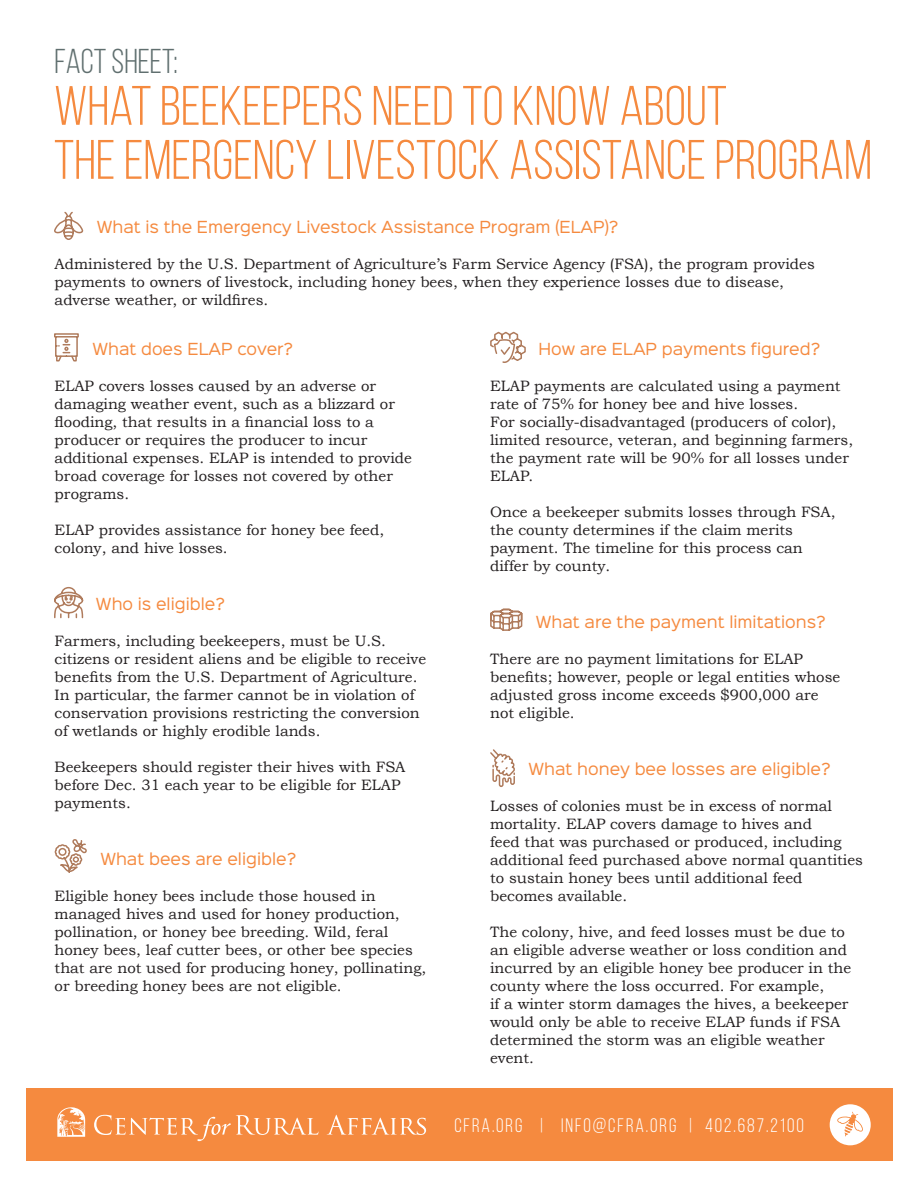
<style>
.page{position:relative;width:918px;height:1188px;background:#fff}
.page>*{position:absolute;margin:0;border:0;box-sizing:border-box;transform-origin:0 0}
.t1{font:55.5px/54px "Bebas Neue";color:#f58a3f}
.t2{font:34.5px "Bebas Neue";color:#606f6f}
.t3{font:19.5px "Bebas Neue";letter-spacing:.1em;color:#fff}
.t4{font:15px/18px "Bookman Old Style";color:#231f20}
.t5{font:15px "Sinkin Sans 400";color:#f58a3f}
</style>
<div class="page">
<div style="left:26px;top:1089px;width:866px;height:72px;background:#f58a3f"></div>
<svg style="left:94px;top:1115px;width:224px;height:26px"></svg>
<svg style="left:327px;top:1115px;width:99px;height:20px"></svg>
<svg style="left:57px;top:1107px;width:28px;height:30px"></svg>
<div style="left:830px;top:1104px;width:41px;height:41px;background:#fff;border-radius:50%"></div>
<svg style="left:837px;top:1112px;width:26px;height:25px"></svg>
<svg style="left:54px;top:211px;width:30px;height:29px"></svg>
<svg style="left:54px;top:333px;width:25px;height:29px"></svg>
<svg style="left:54px;top:586px;width:30px;height:33px"></svg>
<svg style="left:54px;top:839px;width:33px;height:34px"></svg>
<svg style="left:490px;top:331px;width:36px;height:32px"></svg>
<svg style="left:490px;top:749px;width:25px;height:38px"></svg>
<svg style="left:490px;top:608px;width:33px;height:23px"></svg>
<h2 class="t2" style="left:55px;top:42px;width:125px">FACT SHEET:</h2>
<h1 class="t1" style="left:54px;top:78px;width:820px">WHAT BEEKEEPERS NEED TO KNOW ABOUT<br>THE EMERGENCY LIVESTOCK ASSISTANCE PROGRAM</h1>
<p class="t5" style="left:97px;top:214px;width:523px">What is the Emergency Livestock Assistance Program (ELAP)?</p>
<p class="t4" style="left:55px;top:254px;width:762px">Administered by the U.S. Department of Agriculture’s Farm Service Agency (FSA), the program provides payments to owners of livestock, including honey bees, when they experience losses due to disease, adverse weather, or wildfires.</p>
<p class="t5" style="left:92px;top:336px;width:202px">What does ELAP cover?</p>
<p class="t4" style="left:55px;top:376px;width:359px">ELAP covers losses caused by an adverse or damaging weather event, such as a blizzard or flooding, that results in a financial loss to a producer or requires the producer to incur additional expenses. ELAP is intended to provide broad coverage for losses not covered by other programs.</p>
<p class="t4" style="left:55px;top:520px;width:331px">ELAP provides assistance for honey bee feed, colony, and hive losses.</p>
<p class="t5" style="left:539px;top:336px;width:283px">How are ELAP payments figured?</p>
<p class="t4" style="left:490px;top:376px;width:365px">ELAP payments are calculated using a payment rate of 75% for honey bee and hive losses.<br>For socially-disadvantaged (producers of color), limited resource, veteran, and beginning farmers, the payment rate will be 90% for all losses under ELAP.</p>
<p class="t4" style="left:490px;top:502px;width:347px">Once a beekeeper submits losses through FSA, the county determines if the claim merits payment. The timeline for this process can differ by county.</p>
<p class="t5" style="left:96px;top:591px;width:130px">Who is eligible?</p>
<p class="t4" style="left:55px;top:631px;width:373px">Farmers, including beekeepers, must be U.S. citizens or resident aliens and be eligible to receive benefits from the U.S. Department of Agriculture.<br>In particular, the farmer cannot be in violation of conservation provisions restricting the conversion of wetlands or highly erodible lands.</p>
<p class="t4" style="left:55px;top:757px;width:352px">Beekeepers should register their hives with FSA before Dec. 31 each year to be eligible for ELAP payments.</p>
<p class="t5" style="left:100px;top:846px;width:197px">What bees are eligible?</p>
<p class="t4" style="left:55px;top:886px;width:373px">Eligible honey bees include those housed in managed hives and used for honey production, pollination, or honey bee breeding. Wild, feral honey bees, leaf cutter bees, or other bee species that are not used for producing honey, pollinating, or breeding honey bees are not eligible.</p>
<p class="t5" style="left:536px;top:609px;width:292px">What are the payment limitations?</p>
<p class="t4" style="left:490px;top:649px;width:352px">There are no payment limitations for ELAP benefits; however, people or legal entities whose adjusted gross income exceeds $900,000 are not eligible.</p>
<p class="t5" style="left:529px;top:756px;width:304px">What honey bee losses are eligible?</p>
<p class="t4" style="left:490px;top:796px;width:374px">Losses of colonies must be in excess of normal mortality. ELAP covers damage to hives and<br>feed that was purchased or produced, including additional feed purchased above normal quantities to sustain honey bees until additional feed becomes available.</p>
<p class="t4" style="left:490px;top:922px;width:363px">The colony, hive, and feed losses must be due to an eligible adverse weather or loss condition and incurred by an eligible honey bee producer in the county where the loss occurred. For example,<br>if a winter storm damages the hives, a beekeeper would only be able to receive ELAP funds if FSA determined the storm was an eligible weather event.</p>
<h3 class="t3" style="left:454px;top:1115px;width:351px">CFRA.ORG | INFO@CFRA.ORG | 402.687.2100</h3>
</div>
